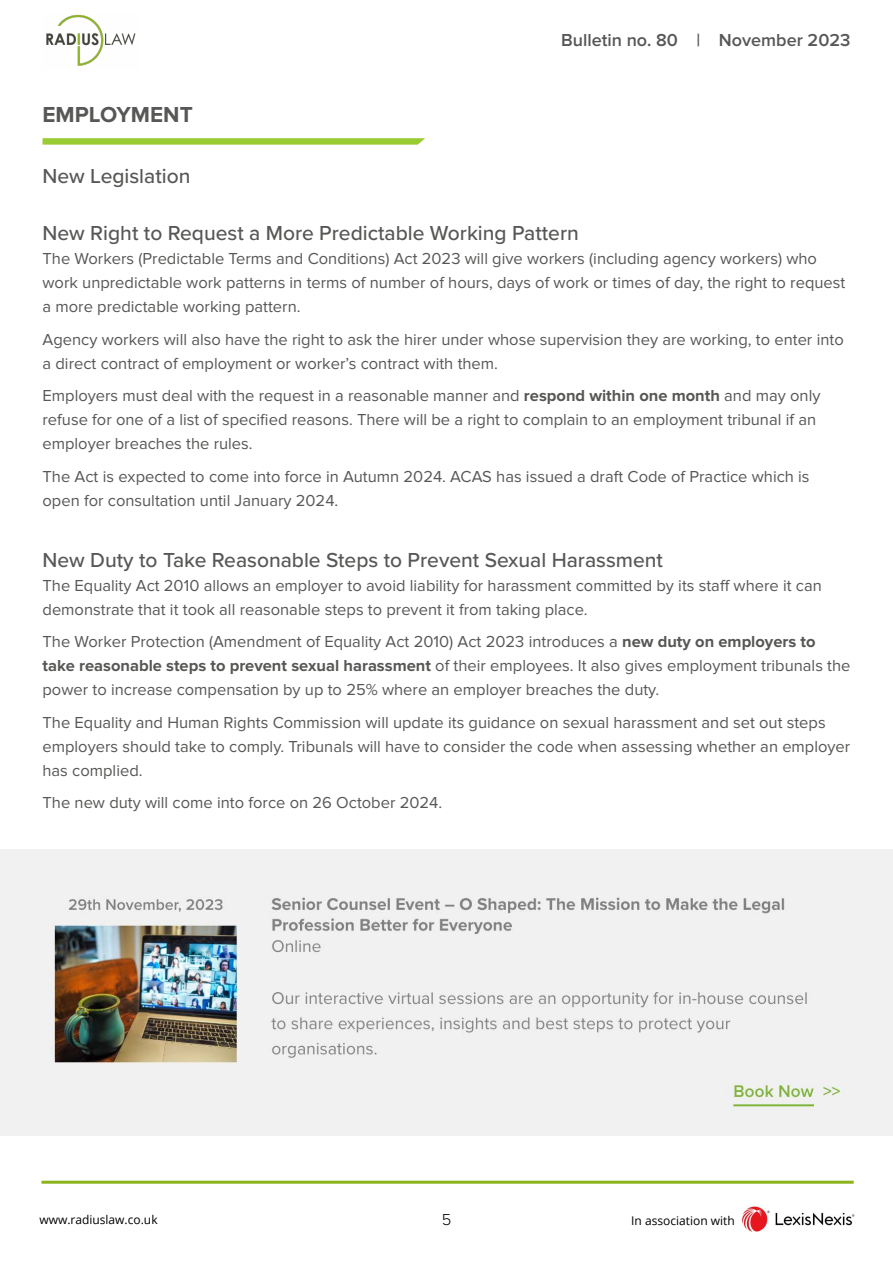
<style>
.page{position:relative;width:893px;height:1263px;background:#fff}
.page>*{position:absolute;margin:0;border:0;box-sizing:border-box;transform-origin:0 0}
.t1{font:700 22.5px "Proxima Nova";color:#575756}
.t2{font:500 21px "Proxima Nova";color:#575756}
.t3{font:600 18px "Proxima Nova";color:#575756}
.t4{font:16.5px/24px "Proxima Nova";color:#575756}
.t5{font:300 16.5px "Proxima Nova";color:#000}
.t6{font:12px "Open Sans";color:#000}
.s1{font-weight:700}
</style>
<div class="page">
<img style="left:741px;top:1206px;width:114px;height:26px">
<img style="left:46px;top:14px;width:90px;height:52px">
<hr style="left:41px;top:1181px;width:813px;height:3px;background:#8ab31e">
<svg style="left:43px;top:138px;width:382px;height:7px;background:#a2d045"></svg>
<img style="left:0;top:849px;width:893px;height:287px">
<h1 class="t1" style="left:43px;top:102px;width:152px">EMPLOYMENT</h1>
<p class="t3" style="left:561px;top:29px;width:291px">Bulletin no. 80 | November 2023</p>
<p class="t2" style="left:43px;top:160px;width:149px">New Legislation</p>
<p class="t2" style="left:43px;top:217px;width:538px">New Right to Request a More Predictable Working Pattern</p>
<p class="t4" style="left:43px;top:247px;width:804px">The Workers (Predictable Terms and Conditions) Act 2023 will give workers (including agency workers) who work unpredictable work patterns in terms of number of hours, days of work or times of day, the right to request a more predictable working pattern.</p>
<p class="t4" style="left:43px;top:327px;width:803px">Agency workers will also have the right to ask the hirer under whose supervision they are working, to enter into a direct contract of employment or worker’s contract with them.</p>
<p class="t4" style="left:43px;top:384px;width:779px">Employers must deal with the request in a reasonable manner and <span class="s1">respond within one month</span> and may only refuse for one of a list of specified reasons. There will be a right to complain to an employment tribunal if an employer breaches the rules.</p>
<p class="t4" style="left:43px;top:464px;width:769px">The Act is expected to come into force in Autumn 2024. ACAS has issued a draft Code of Practice which is open for consultation until January 2024.</p>
<p class="t2" style="left:43px;top:544px;width:622px">New Duty to Take Reasonable Steps to Prevent Sexual Harassment</p>
<p class="t4" style="left:43px;top:573px;width:781px">The Equality Act 2010 allows an employer to avoid liability for harassment committed by its staff where it can demonstrate that it took all reasonable steps to prevent it from taking place.</p>
<p class="t4" style="left:43px;top:630px;width:809px">The Worker Protection (Amendment of Equality Act 2010) Act 2023 introduces a <span class="s1">new duty on employers to take reasonable steps to prevent sexual harassment</span> of their employees. It also gives employment tribunals the power to increase compensation by up to 25% where an employer breaches the duty.</p>
<p class="t4" style="left:43px;top:710px;width:809px">The Equality and Human Rights Commission will update its guidance on sexual harassment and set out steps employers should take to comply. Tribunals will have to consider the code when assessing whether an employer has complied.</p>
<p class="t4" style="left:43px;top:791px;width:401px">The new duty will come into force on 26 October 2024.</p>
<p class="t6" style="left:39px;top:1211px;width:120px">www.radiuslaw.co.uk</p>
<p class="t5" style="left:442px;top:1210px;width:11px">5</p>
<p class="t6" style="left:631px;top:1212px;width:105px">In association with</p>
</div>
